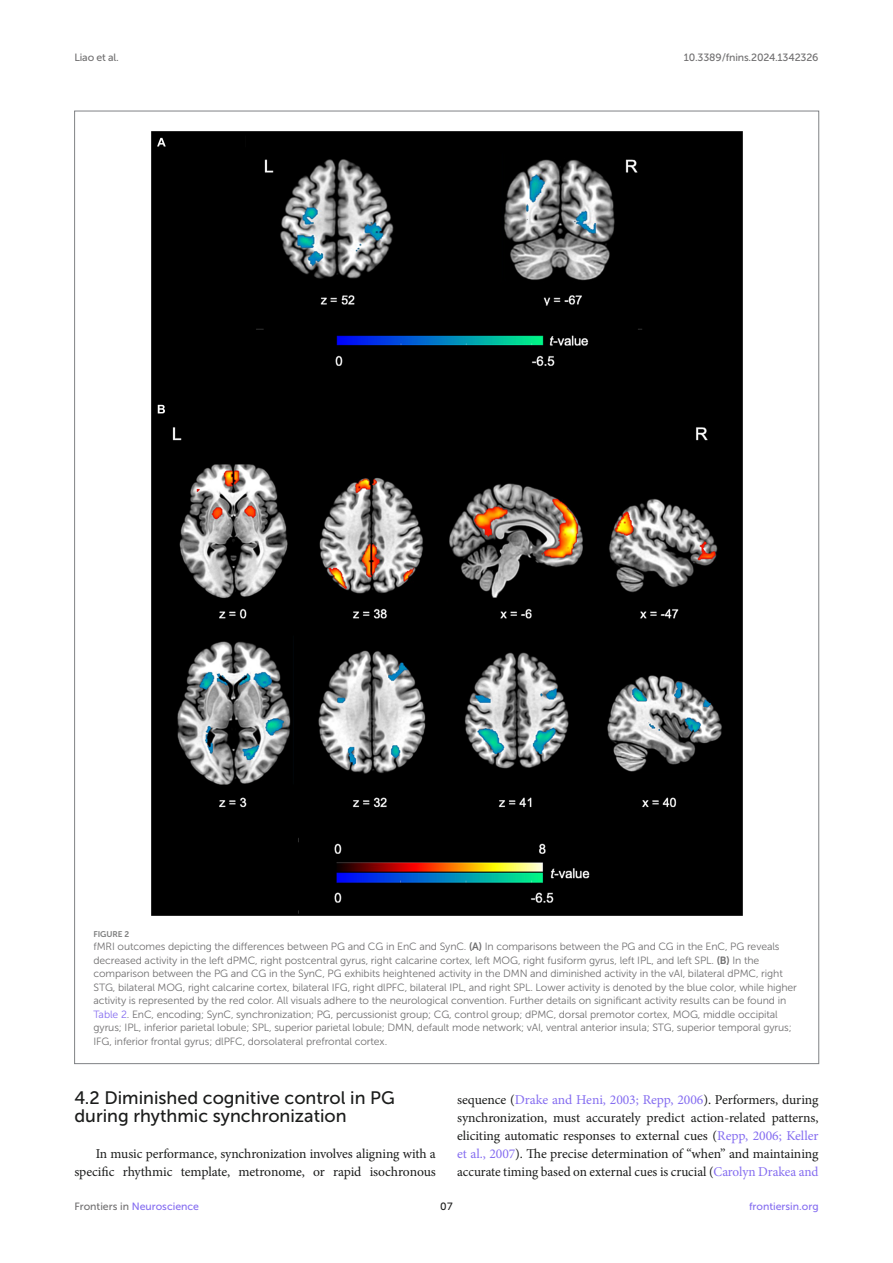
<style>
.page{position:relative;width:893px;height:1263px;background:#fff}
.page>*{position:absolute;margin:0;border:0;box-sizing:border-box;transform-origin:0 0}
.HEAD_2{font:18px/18px "Museo Sans 500";color:#1b1c1b}
.TEXT_FLUSH{font:13.5px/18px "Minion Pro";letter-spacing:-.005em;color:#1b1c1b;text-align:right}
.FIG_LEG{font:10.5px/13.5px "Museo Sans 300";letter-spacing:-.01em;color:#706f70}
.t1{font:10.5px "Museo Sans 500";color:#856df0}
.t2{font:10.5px "Museo Sans 500";letter-spacing:-.015em;color:#706f70}
.t3{font:10.5px "Museo Sans 500";color:#1b1c1b}
.FIG_HD{font:8.25px "Museo Sans 700";letter-spacing:-.01em;color:#7e7f7f}
.s1{font-family:"Museo Sans 700"}
.s2{color:#856df0}
.s3{color:#706f70}
</style>
<div class="page">
<img style="left:151px;top:131px;width:592px;height:785px">
<p class="t2" style="left:74px;top:51px;width:46px">Liao et al.</p>
<p class="t2" style="left:684px;top:51px;width:136px">10.3389/fnins.2024.1342326</p>
<p class="FIG_HD" style="left:94px;top:929px;width:37px">FIGURE 2</p>
<p class="FIG_LEG" style="left:94px;top:940px;width:705px">fMRI outcomes depicting the differences between PG and CG in EnC and SynC. <span class="s1">(A)</span> In comparisons between the PG and CG in the EnC, PG reveals decreased activity in the left dPMC, right postcentral gyrus, right calcarine cortex, left MOG, right fusiform gyrus, left IPL, and left SPL. <span class="s1">(B)</span> In the comparison between the PG and CG in the SynC, PG exhibits heightened activity in the DMN and diminished activity in the vAI, bilateral dPMC, right STG, bilateral MOG, right calcarine cortex, bilateral IFG, right dlPFC, bilateral IPL, and right SPL. Lower activity is denoted by the blue color, while higher activity is represented by the red color. All visuals adhere to the neurological convention. Further details on significant activity results can be found in <span class="s2">Table 2</span>. EnC, encoding; SynC, synchronization; PG, percussionist group; CG, control group; dPMC, dorsal premotor cortex, MOG, middle occipital gyrus; IPL, inferior parietal lobule; SPL, superior parietal lobule; DMN, default mode network; vAI, ventral anterior insula; STG, superior temporal gyrus; IFG, inferior frontal gyrus; dlPFC, dorsolateral prefrontal cortex.</p>
<p class="HEAD_2" style="left:74px;top:1089px;width:322px">4.2 Diminished cognitive control in PG during rhythmic synchronization</p>
<p class="TEXT_FLUSH" style="left:74px;top:1145px;width:363px">In music performance, synchronization involves aligning with a specific rhythmic template, metronome, or rapid isochronous</p>
<p class="TEXT_FLUSH" style="left:457px;top:1091px;width:363px;text-align:justify">sequence (<span class="s2">Drake and Heni, 2003; Repp, 2006</span>). Performers, during synchronization, must accurately predict action-related patterns, eliciting automatic responses to external cues (<span class="s2">Repp, 2006; Keller et al., 2007</span>). The precise determination of “when” and maintaining accurate timing based on external cues is crucial (<span class="s2">Carolyn Drakea and</span></p>
<p class="t1" style="left:74px;top:1200px;width:126px"><span class="s3">Frontiers in</span> Neuroscience</p>
<p class="t3" style="left:440px;top:1200px;width:14px">07</p>
<p class="t1" style="left:749px;top:1200px;width:71px">frontiersin.org</p>
</div>
